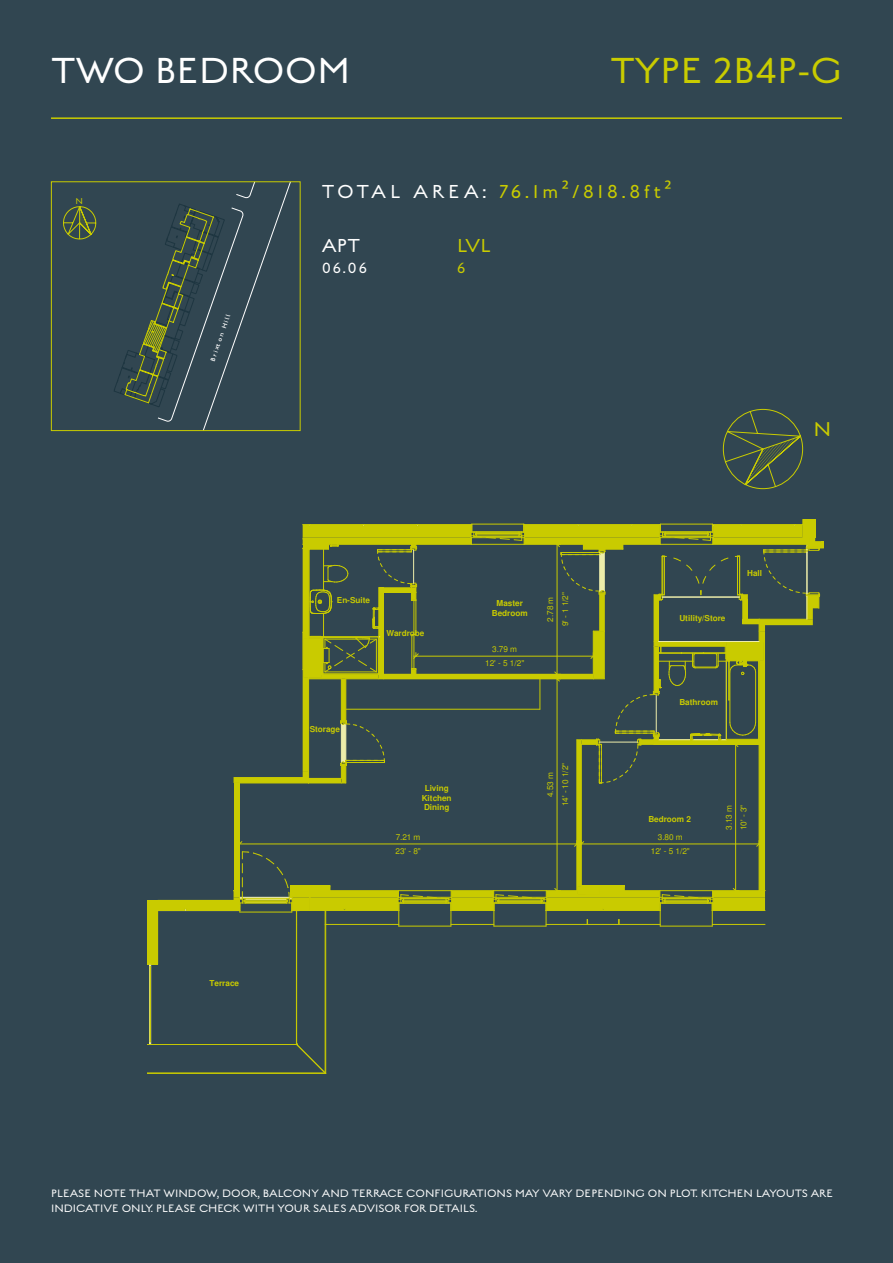
<style>
.page{position:relative;width:893px;height:1263px;background:#314651}
.page>*{position:absolute;margin:0;border:0;box-sizing:border-box;transform-origin:0 0}
.t1{font:100 40.5px "English Grotesque";color:#fff}
.t2{font:100 40.5px "English Grotesque";color:#c9cc00}
.t3{font:100 22.35px "English Grotesque";color:#c9cc00}
.t4{font:100 21px "English Grotesque";letter-spacing:.18em;color:#c9cc00}
.t5{font:100 21px "English Grotesque";color:#fff}
.t6{font:100 16.5px "English Grotesque";color:#fff}
.t7{font:100 16.5px "English Grotesque";color:#c9cc00}
.t8{font:100 12px/15px "English Grotesque";color:#fff}
.t9{font:100 9.6px "English Grotesque";color:#c9cc00}
.t10{font:700 8.25px/9.6px "Helvetica";letter-spacing:-.005em;color:#c9cb00;text-align:center}
.t11{font:8.25px/14.9px "Helvetica";letter-spacing:-.005em;color:#c9cb00}
.t12{font:300 7.05px "English Grotesque";color:#fff}
.s1{color:#fff}
.s2{font-family:"Myriad Pro";font-weight:400}
</style>
<div class="page">
<div style="left:147px;top:900px;width:11px;height:64px;background:#c9cb00"></div>
<hr style="left:149px;top:964px;width:1px;height:80px;background:#ededaa">
<hr style="left:150px;top:964px;width:1px;height:80px;background:#ededaa">
<hr style="left:399px;top:926px;width:52px;height:1px;background:#c9cb00">
<hr style="left:494px;top:926px;width:52px;height:1px;background:#c9cb00">
<hr style="left:660px;top:926px;width:52px;height:1px;background:#c9cb00">
<hr style="left:147px;top:1073px;width:178px;height:1px;background:#c9cb00">
<hr style="left:147px;top:1044px;width:150px;height:1px;background:#c9cb00">
<svg style="left:296px;top:1044px;width:31px;height:30px"></svg>
<hr style="left:325px;top:924px;width:1px;height:149px;background:#c9cb00">
<hr style="left:296px;top:924px;width:1px;height:120px;background:#c9cb00">
<svg style="left:147px;top:964px;width:11px;height:3px"></svg>
<hr style="left:150px;top:966px;width:1px;height:76px;background:#c9cb00">
<svg style="left:158px;top:519px;width:666px;height:407px"></svg>
<hr style="left:51px;top:117px;width:791px;height:2px;background:#c9cc00">
<div style="left:51px;top:181px;width:249px;height:250px;border:1px solid #c9cc00"></div>
<svg style="left:114px;top:181px;width:177px;height:250px"></svg>
<svg style="left:63px;top:206px;width:34px;height:34px"></svg>
<svg style="left:722px;top:409px;width:82px;height:80px"></svg>
<h1 class="t1" style="left:51px;top:50px;width:301px">TWO BEDROOM</h1>
<h1 class="t2" style="left:610px;top:50px;width:233px">TYPE 2B4P-G</h1>
<p class="t9" style="left:76px;top:196px;width:9px">N</p>
<p class="t12" style="left:209px;top:360px;width:50px;rotate:-71deg">Brixt on Hill</p>
<p class="t10" style="left:210px;top:979px;width:31px">Terrace</p>
<h3 class="t4" style="left:322px;top:181px;width:351px"><span class="s1">TOTAL AREA:</span> 76.1m<span class="s2">2</span>/818.8ft<span class="s2">2</span></h3>
<h3 class="t5" style="left:322px;top:234px;width:40px">APT</h3>
<h3 class="t6" style="left:322px;top:259px;width:47px">06.06</h3>
<h3 class="t4" style="left:457px;top:234px;width:35px">LVL</h3>
<h3 class="t7" style="left:457px;top:259px;width:10px">6</h3>
<p class="t10" style="left:337px;top:596px;width:35px">En-Suite</p>
<p class="t10" style="left:386px;top:629px;width:39px">Wardrobe</p>
<p class="t10" style="left:310px;top:725px;width:32px">Storage</p>
<p class="t10" style="left:422px;top:784px;width:31px">Living<br>Kitchen<br>Dining</p>
<p class="t11" style="left:396px;top:830px;width:26px">7.21 m</p>
<p class="t11" style="left:395px;top:844px;width:27px">23' - 8"</p>
<p class="t10" style="left:492px;top:599px;width:37px">Master<br>Bedroom</p>
<p class="t11" style="left:492px;top:642px;width:26px">3.79 m</p>
<p class="t11" style="left:485px;top:656px;width:41px">12' - 5 1/2"</p>
<p class="t11" style="left:544px;top:622px;width:26px;rotate:-90deg">2.78 m</p>
<p class="t11" style="left:559px;top:626px;width:36px;rotate:-90deg">9' - 1 1/2"</p>
<p class="t11" style="left:544px;top:797px;width:26px;rotate:-90deg">4.53 m</p>
<p class="t11" style="left:559px;top:806px;width:45px;rotate:-90deg">14' - 10 1/2"</p>
<p class="t10" style="left:679px;top:614px;width:48px">Utility/Store</p>
<p class="t10" style="left:747px;top:569px;width:16px">Hall</p>
<p class="t10" style="left:679px;top:698px;width:40px">Bathroom</p>
<p class="t10" style="left:648px;top:815px;width:44px">Bedroom 2</p>
<p class="t11" style="left:658px;top:830px;width:26px">3.80 m</p>
<p class="t11" style="left:651px;top:844px;width:41px">12' - 5 1/2"</p>
<p class="t11" style="left:722px;top:830px;width:27px;rotate:-90deg">3.13 m<br>10' - 3"</p>
<h2 class="t3" style="left:813px;top:417px;width:19px">N</h2>
<p class="t8" style="left:51px;top:1186px;width:784px">PLEASE NOTE THAT WINDOW, DOOR, BALCONY AND TERRACE CONFIGURATIONS MAY VARY DEPENDING ON PLOT. KITCHEN LAYOUTS ARE<br>INDICATIVE ONLY. PLEASE CHECK WITH YOUR SALES ADVISOR FOR DETAILS.</p>
</div>
